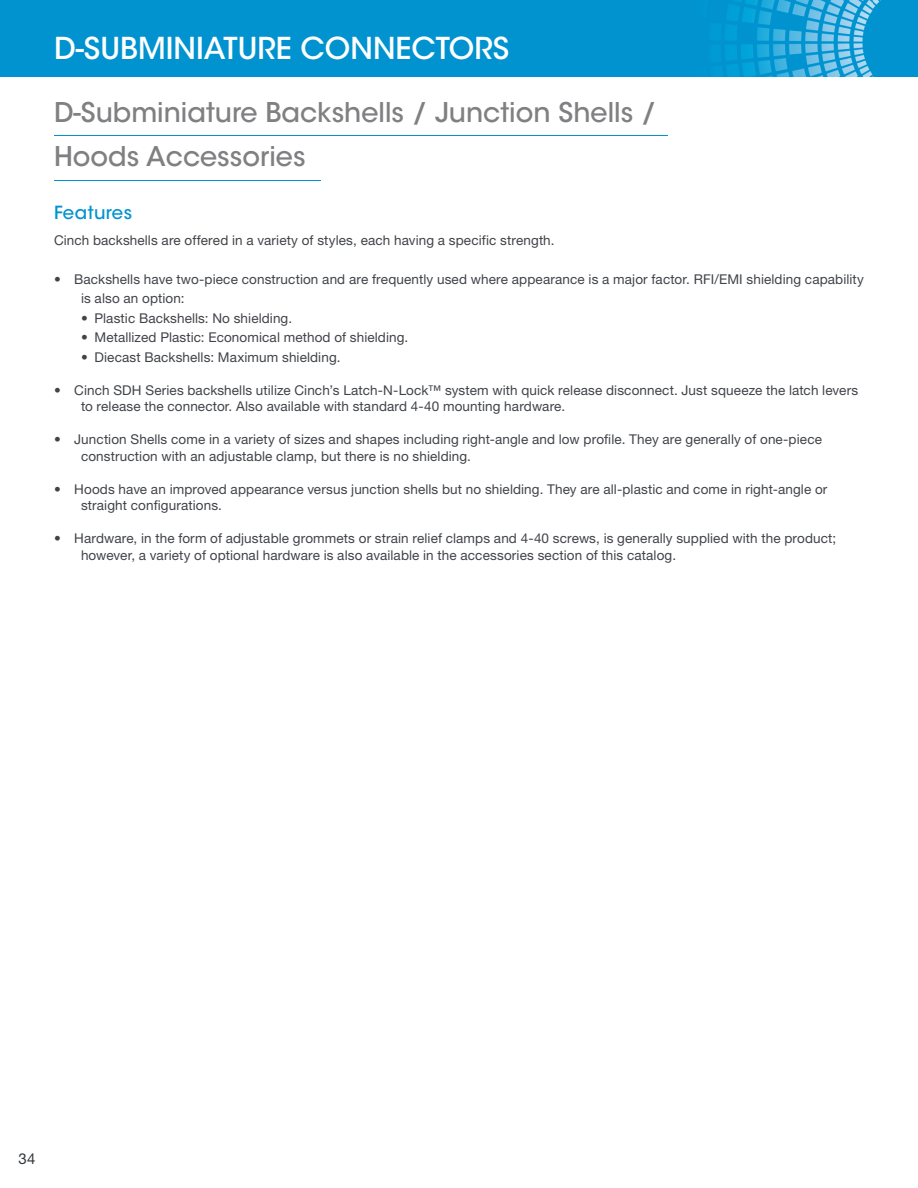
<style>
.page{position:relative;width:918px;height:1188px;background:#fff}
.page>*{position:absolute;margin:0;border:0;box-sizing:border-box;transform-origin:0 0}
.t1{font:500 30px "ITC Avant Garde Std";color:#fff}
.t2{font:500 27px "ITC Avant Garde Std";color:#808083}
.t3{font:500 18px "ITC Avant Garde Std";letter-spacing:.025em;color:#0093d0}
.t4{font:15px "Helvetica Neue LT Pro";color:#31373d}
.t5{font:13.5px/16.5px "Helvetica Neue LT Pro";letter-spacing:.01em;color:#404348}
</style>
<div class="page">
<div style="left:0;top:0;width:918px;height:77px;background:#0093d0"></div>
<img style="left:726px;top:0;width:147px;height:77px">
<img style="left:873px;top:0;width:8px;height:77px">
<hr style="left:54px;top:135px;width:613px;height:1px;background:#0093d0">
<hr style="left:54px;top:180px;width:267px;height:1px;background:#0093d0">
<h1 class="t1" style="left:54px;top:29px;width:457px">D-SUBMINIATURE CONNECTORS</h1>
<h2 class="t2" style="left:54px;top:95px;width:604px">D-Subminiature Backshells / Junction Shells /</h2>
<h2 class="t2" style="left:54px;top:140px;width:253px">Hoods Accessories</h2>
<h3 class="t3" style="left:54px;top:202px;width:80px">Features</h3>
<p class="t5" style="left:54px;top:231px;width:502px">Cinch backshells are offered in a variety of styles, each having a specific strength.</p>
<p class="t5" style="left:81px;top:269px;width:784px;line-height:19.5px;text-indent:-27px">• Backshells have two-piece construction and are frequently used where appearance is a major factor. RFI/EMI shielding capability is also an option:</p>
<p class="t5" style="left:81px;top:309px;width:213px">• Plastic Backshells: No shielding.</p>
<p class="t5" style="left:81px;top:329px;width:329px">• Metallized Plastic: Economical method of shielding.</p>
<p class="t5" style="left:81px;top:348px;width:261px">• Diecast Backshells: Maximum shielding.</p>
<p class="t5" style="left:81px;top:381px;width:779px;text-indent:-27px">• Cinch SDH Series backshells utilize Cinch’s Latch-N-Lock™ system with quick release disconnect. Just squeeze the latch levers to release the connector. Also available with standard 4-40 mounting hardware.</p>
<p class="t5" style="left:81px;top:431px;width:743px;text-indent:-27px">• Junction Shells come in a variety of sizes and shapes including right-angle and low profile. They are generally of one-piece construction with an adjustable clamp, but there is no shielding.</p>
<p class="t5" style="left:81px;top:480px;width:748px;text-indent:-27px">• Hoods have an improved appearance versus junction shells but no shielding. They are all-plastic and come in right-angle or straight configurations.</p>
<p class="t5" style="left:81px;top:530px;width:757px;text-indent:-27px">• Hardware, in the form of adjustable grommets or strain relief clamps and 4-40 screws, is generally supplied with the product; however, a variety of optional hardware is also available in the accessories section of this catalog.</p>
<p class="t4" style="left:19px;top:1150px;width:18px">34</p>
</div>
